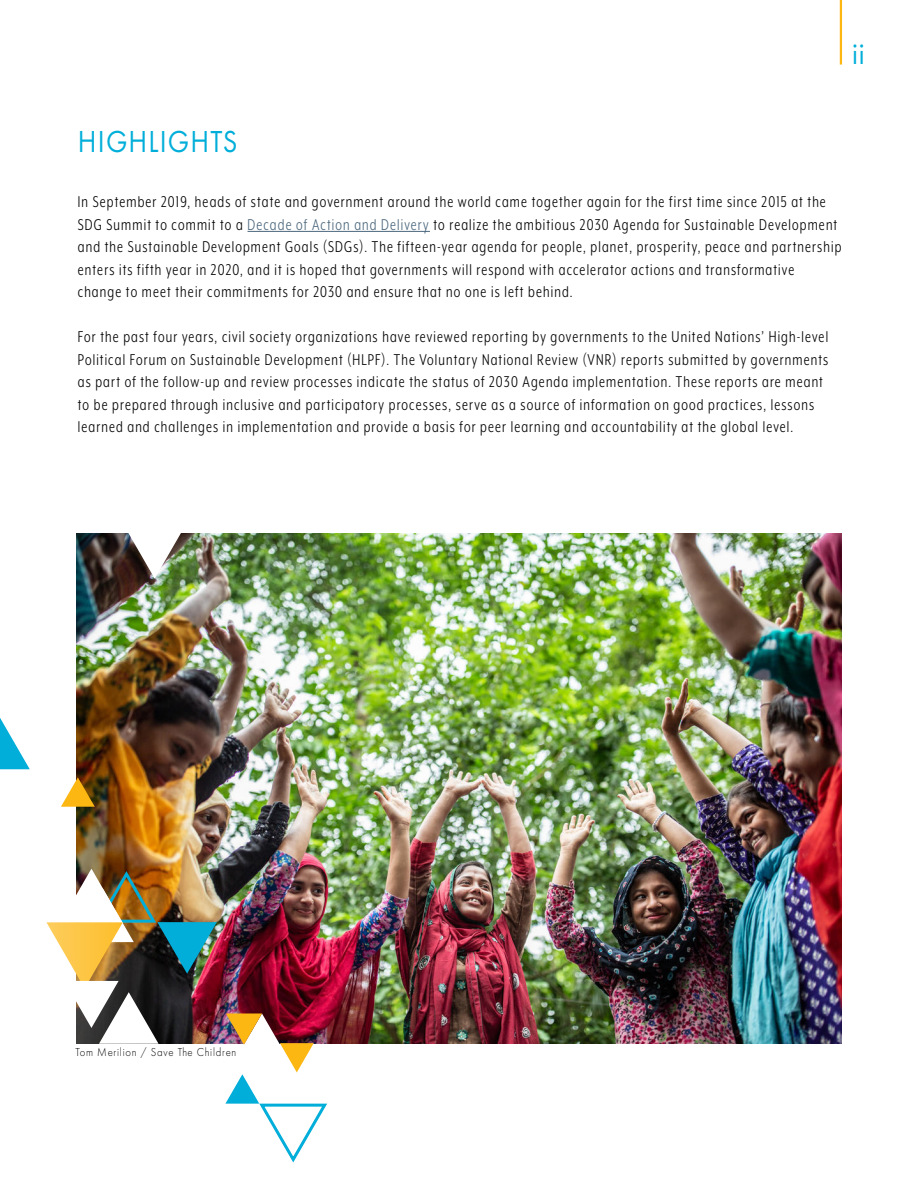
<style>
.page{position:relative;width:918px;height:1188px;background:#fff}
.page>*{position:absolute;margin:0;border:0;box-sizing:border-box;transform-origin:0 0}
.t1{font:31.5px "Futura PT";letter-spacing:.04em;color:#00aed9;scale:.9 1}
.t2{font:18px/22.5px "Mr Eaves XL Mod Nar OT";letter-spacing:.07em;color:#000;scale:.9 1}
.t3{font:300 12px "Futura PT";letter-spacing:.07em;color:#000;scale:.9 1}
.s1{color:#4a667c}
</style>
<div class="page">
<img style="left:77px;top:533px;width:764px;height:510px">
<img style="left:123px;top:533px;width:63px;height:46px">
<img style="left:46px;top:869px;width:171px;height:54px">
<svg style="left:0;top:718px;width:30px;height:51px"></svg>
<svg style="left:61px;top:777px;width:34px;height:30px"></svg>
<svg style="left:285px;top:1149px;width:16px;height:14px"></svg>
<img style="left:47px;top:923px;width:347px;height:226px">
<hr style="left:248px;top:231px;width:182px;height:1px;background:#4a667c">
<hr style="left:840px;top:0;width:2px;height:65px;background:#fdb713">
<h1 class="t1" style="left:852px;top:34px;width:16px">ii</h1>
<h1 class="t1" style="left:78px;top:122px;width:179px">HIGHLIGHTS</h1>
<p class="t2" style="left:78px;top:190px;width:850px">In September 2019, heads of state and government around the world came together again for the first time since 2015 at the SDG Summit to commit to a <span class="s1">Decade of Action and Delivery</span> to realize the ambitious 2030 Agenda for Sustainable Development and the Sustainable Development Goals (SDGs). The fifteen-year agenda for people, planet, prosperity, peace and partnership enters its fifth year in 2020, and it is hoped that governments will respond with accelerator actions and transformative change to meet their commitments for 2030 and ensure that no one is left behind.</p>
<p class="t2" style="left:78px;top:325px;width:835px">For the past four years, civil society organizations have reviewed reporting by governments to the United Nations’ High-level Political Forum on Sustainable Development (HLPF). The Voluntary National Review (VNR) reports submitted by governments as part of the follow-up and review processes indicate the status of 2030 Agenda implementation. These reports are meant to be prepared through inclusive and participatory processes, serve as a source of information on good practices, lessons learned and challenges in implementation and provide a basis for peer learning and accountability at the global level.</p>
<p class="t3" style="left:75px;top:1045px;width:180px">Tom Merilion / Save The Children</p>
</div>
